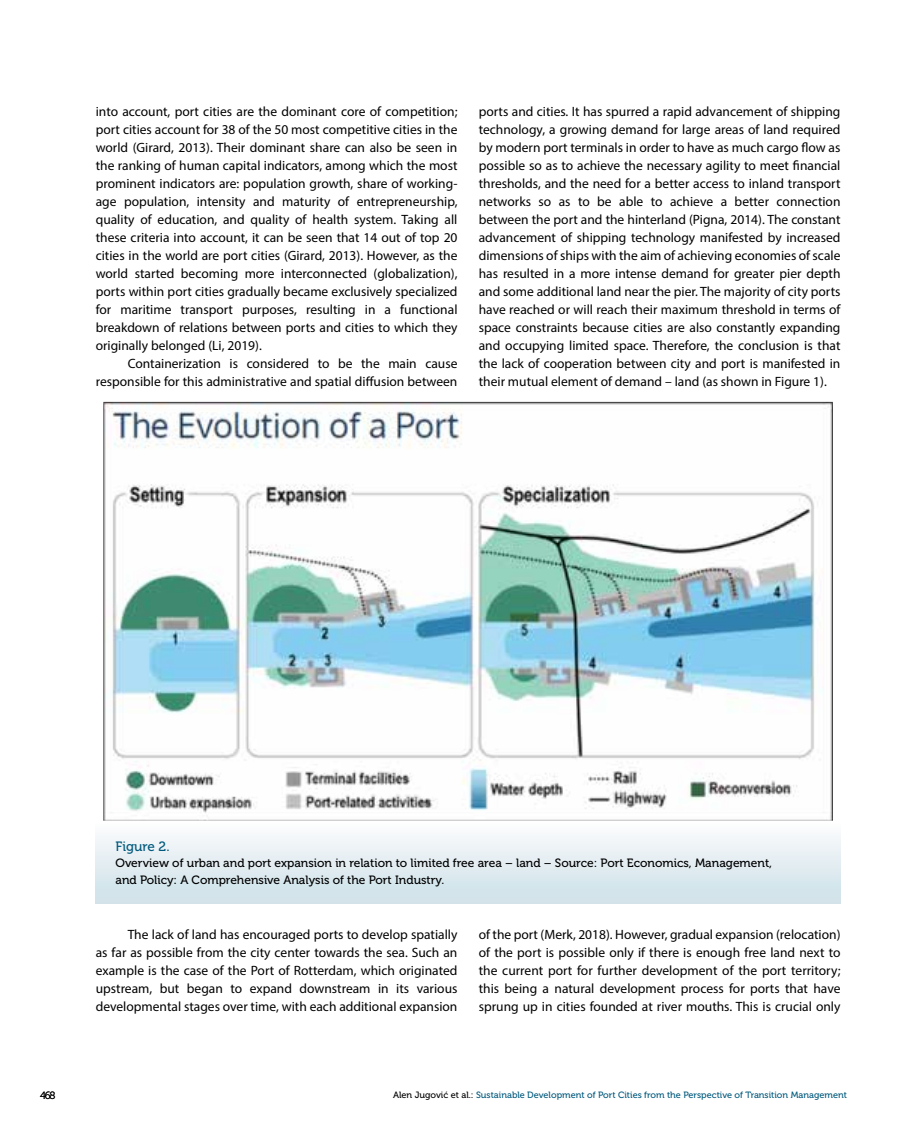
<style>
.page{position:relative;width:915px;height:1127px;background:#fff}
.page>*{position:absolute;margin:0;border:0;box-sizing:border-box;transform-origin:0 0}
.t1{font:13.5px/18px "Myriad Pro";color:#000;text-align:justify}
.t2{font:13.5px "Museo 500";color:#00597c}
.t3{font:12px/16.5px "Museo 500";color:#000}
.t4{font:10.5px "Museo 300";color:#000}
.t5{font:9.15px "Museo 500";color:#00597c}
.s1{color:#000}
</style>
<div class="page">
<div style="left:96px;top:822px;width:744px;height:82px;background:linear-gradient(to bottom,#fcfcfd,#cde1e8)"></div>
<img style="left:103px;top:402px;width:729px;height:418px">
<p class="t1" style="left:96px;top:103px;width:363px">into account, port cities are the dominant core of competition; port cities account for 38 of the 50 most competitive cities in the world (Girard, 2013). Their dominant share can also be seen in the ranking of human capital indicators, among which the most prominent indicators are: population growth, share of working&shy;age population, intensity and maturity of entrepreneurship, quality of education, and quality of health system. Taking all these criteria into account, it can be seen that 14 out of top 20 cities in the world are port cities (Girard, 2013). However, as the world started becoming more interconnected (globalization), ports within port cities gradually became exclusively specialized for maritime transport purposes, resulting in a functional breakdown of relations between ports and cities to which they originally belonged (Li, 2019).</p>
<p class="t1" style="left:96px;top:355px;width:363px;text-align:right">Containerization is considered to be the main cause responsible for this administrative and spatial diffusion between</p>
<p class="t1" style="left:478px;top:103px;width:363px">ports and cities. It has spurred a rapid advancement of shipping technology, a growing demand for large areas of land required by modern port terminals in order to have as much cargo flow as possible so as to achieve the necessary agility to meet financial thresholds, and the need for a better access to inland transport networks so as to be able to achieve a better connection between the port and the hinterland (Pigna, 2014). The constant advancement of shipping technology manifested by increased dimensions of ships with the aim of achieving economies of scale has resulted in a more intense demand for greater pier depth and some additional land near the pier. The majority of city ports have reached or will reach their maximum threshold in terms of space constraints because cities are also constantly expanding and occupying limited space. Therefore, the conclusion is that the lack of cooperation between city and port is manifested in their mutual element of demand – land (as shown in Figure 1).</p>
<p class="t2" style="left:115px;top:839px;width:56px">Figure 2.</p>
<p class="t3" style="left:115px;top:855px;width:658px">Overview of urban and port expansion in relation to limited free area – land – Source: Port Economics, Management, and Policy: A Comprehensive Analysis of the Port Industry.</p>
<p class="t1" style="left:96px;top:925px;width:363px;text-indent:32px">The lack of land has encouraged ports to develop spatially as far as possible from the city center towards the sea. Such an example is the case of the Port of Rotterdam, which originated upstream, but began to expand downstream in its various developmental stages over time, with each additional expansion</p>
<p class="t1" style="left:478px;top:925px;width:363px">of the port (Merk, 2018). However, gradual expansion (relocation) of the port is possible only if there is enough free land next to the current port for further development of the port territory; this being a natural development process for ports that have sprung up in cities founded at river mouths. This is crucial only</p>
<p class="t4" style="left:40px;top:1090px;width:17px">468</p>
<p class="t5" style="left:393px;top:1090px;width:455px"><span class="s1">Alen Jugović et al.:</span> Sustainable Development of Port Cities from the Perspective of Transition Management</p>
</div>
